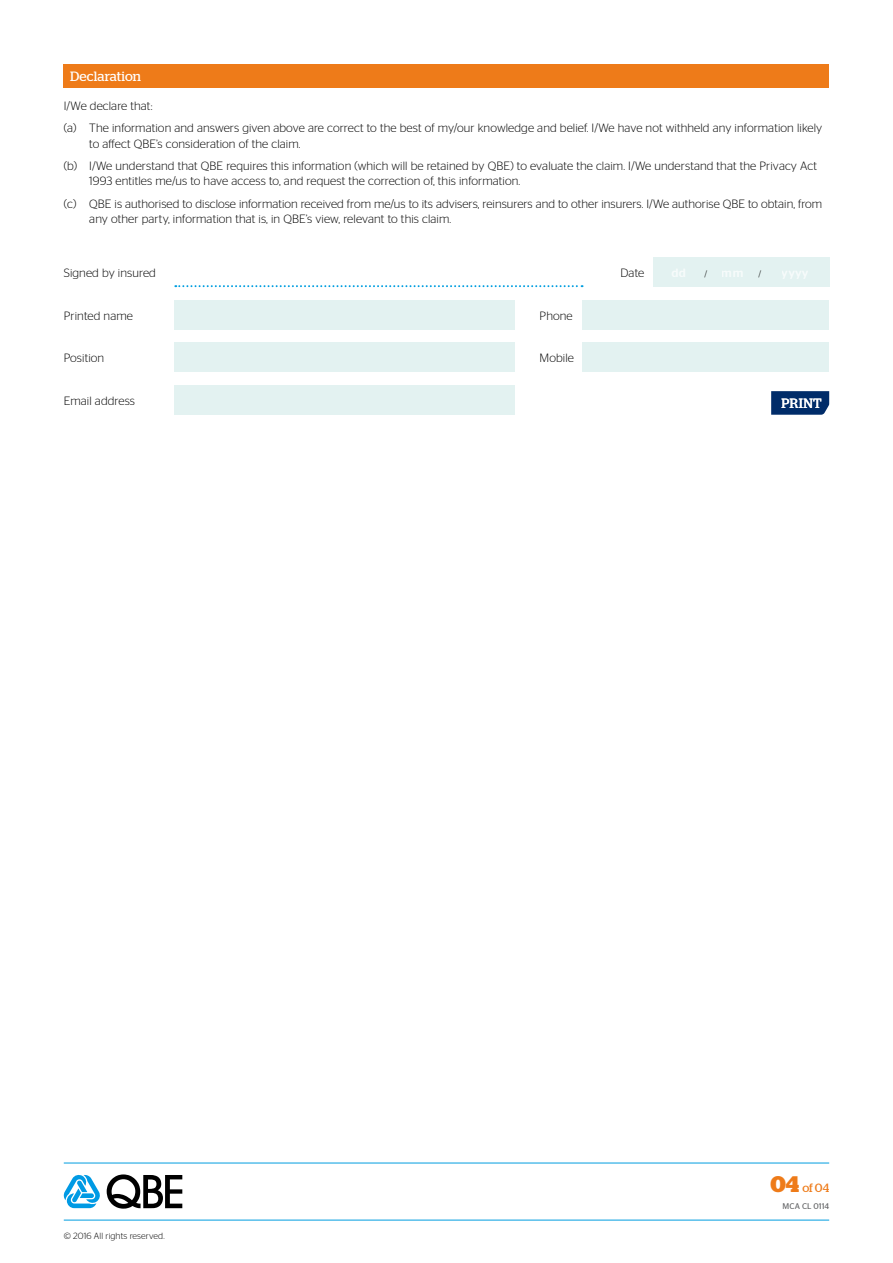
<style>
.page{position:relative;width:893px;height:1263px;background:#fff}
.page>*{position:absolute;margin:0;border:0;box-sizing:border-box;transform-origin:0 0}
.t1{font:13.5px "Stag";letter-spacing:.01em;color:#fff}
.t2{font:300 12px/22.2px "Stag Sans";letter-spacing:.01em;color:#000}
.t3{font:12px "Stag";color:#ee7b19}
.t4{font:300 9px "Stag Sans";letter-spacing:.01em;color:#000}
.t5{font:8.25px "Stag Sans";letter-spacing:.01em;color:#646567}
.s1{font-weight:500;font-size:12px;color:#fff}
.s2{font-weight:700;font-size:22.5px}
</style>
<div class="page">
<hr style="left:64px;top:1220px;width:765px;height:1px;background:#009ee0">
<hr style="left:64px;top:1163px;width:765px;height:1px;background:#009ee0">
<svg style="left:107px;top:1174px;width:75px;height:34px"></svg>
<svg style="left:64px;top:1174px;width:36px;height:34px"></svg>
<div style="left:64px;top:64px;width:765px;height:23px;background:#ee7b19"></div>
<svg style="left:175px;top:285px;width:408px;height:2px"></svg>
<div style="left:653px;top:257px;width:177px;height:30px;background:#e3f2f1"></div>
<div style="left:174px;top:385px;width:340px;height:30px;background:#e3f2f1"></div>
<div style="left:174px;top:300px;width:340px;height:30px;background:#e3f2f1"></div>
<div style="left:583px;top:300px;width:246px;height:30px;background:#e3f2f1"></div>
<div style="left:174px;top:342px;width:340px;height:30px;background:#e3f2f1"></div>
<div style="left:583px;top:342px;width:246px;height:30px;background:#e3f2f1"></div>
<svg style="left:771px;top:391px;width:58px;height:24px"></svg>
<p class="t1" style="left:70px;top:68px;width:72px">Declaration</p>
<p class="t2" style="left:64px;top:94px;width:760px">I/We declare that:<br>(a) The information and answers given above are correct to the best of my/our knowledge and belief. I/We have not withheld any information likely</p>
<p class="t2" style="left:64px;top:132px;width:755px;text-indent:26px">to affect QBE’s consideration of the claim.<br>(b) I/We understand that QBE requires this information (which will be retained by QBE) to evaluate the claim. I/We understand that the Privacy Act</p>
<p class="t2" style="left:64px;top:170px;width:760px;text-indent:26px">1993 entitles me/us to have access to, and request the correction of, this information.<br>(c) QBE is authorised to disclose information received from me/us to its advisers, reinsurers and to other insurers. I/We authorise QBE to obtain, from</p>
<p class="t2" style="left:89px;top:208px;width:363px">any other party, information that is, in QBE’s view, relevant to this claim.</p>
<p class="t2" style="left:64px;top:262px;width:94px">Signed by insured</p>
<p class="t2" style="left:620px;top:262px;width:25px">Date</p>
<p class="t4" style="left:704px;top:269px;width:58px">/<span class="s1">mm</span>/</p>
<p class="t2" style="left:64px;top:304px;width:71px">Printed name</p>
<p class="t2" style="left:540px;top:304px;width:35px">Phone</p>
<p class="t2" style="left:64px;top:347px;width:42px">Position</p>
<p class="t2" style="left:540px;top:347px;width:36px">Mobile</p>
<p class="t2" style="left:64px;top:389px;width:73px">Email address</p>
<p class="t1" style="left:781px;top:395px;width:42px">PRINT</p>
<p class="t4" style="left:64px;top:1231px;width:102px">© 2016 All rights reserved.</p>
<p class="t3" style="left:770px;top:1181px;width:60px"><span class="s2">04</span> of 04</p>
<p class="t5" style="left:783px;top:1201px;width:48px">MCA CL 0114</p>
</div>
